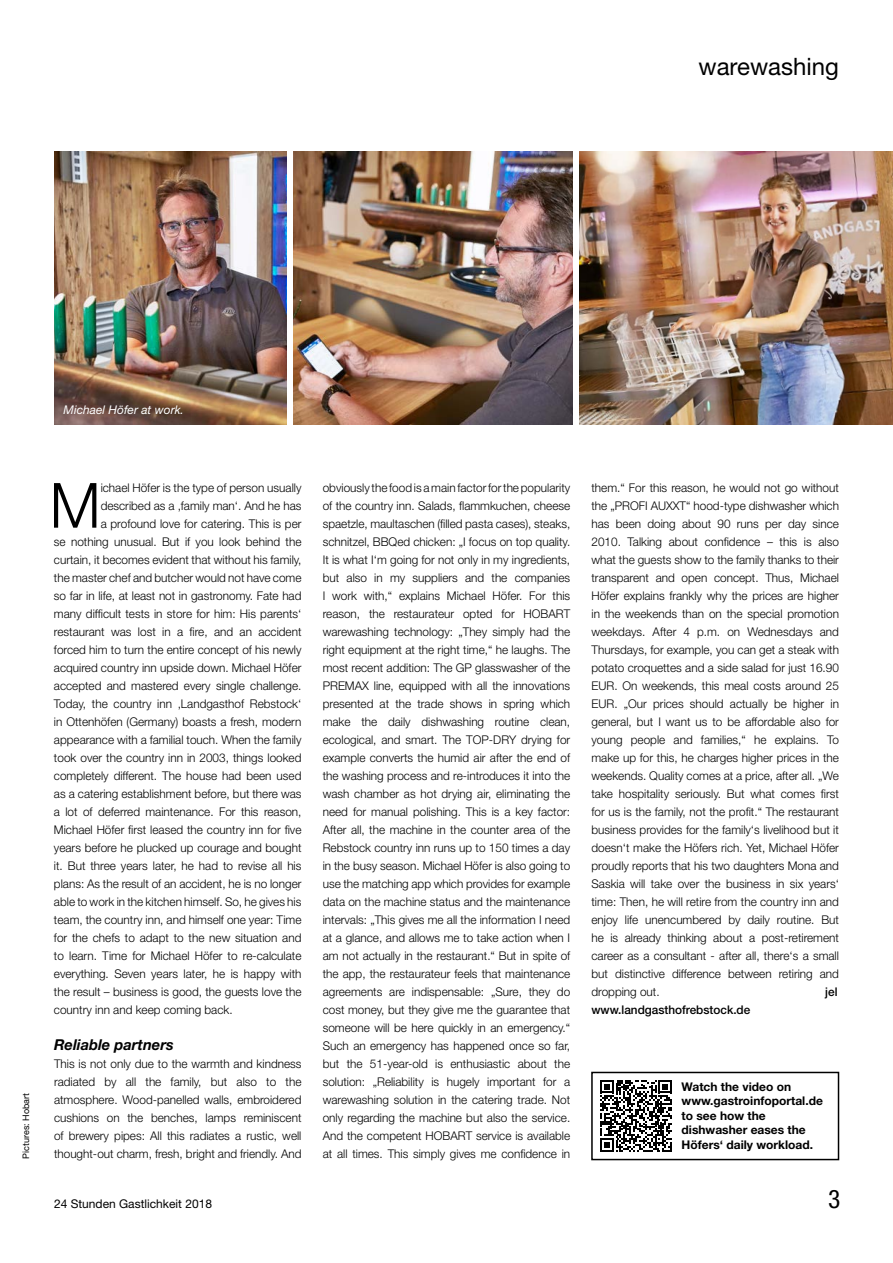
<style>
.page{position:relative;width:893px;height:1263px;background:#fff}
.page>*{position:absolute;margin:0;border:0;box-sizing:border-box;transform-origin:0 0}
.t1{font:300 62.4px "Helvetica Neue";color:#000}
.t2{font:condensed 25.5px "Helvetica Neue";color:#000}
.t3{font:24px "Helvetica Neue";color:#000}
.t4{font:italic 700 15px "Helvetica Neue";color:#000}
.t5{font:300 12px/18px "Helvetica Neue";color:#000;text-align:justify}
.t6{font:700 12px/14.4px "Helvetica Neue";color:#000}
.t7{font:500 12px "Helvetica Neue";color:#000}
.t8{font:12px "Helvetica Neue";color:#000}
.t9{font:italic 12px "Helvetica Neue";color:#fff}
.t10{font:9px "Helvetica Neue";color:#000}
</style>
<div class="page">
<img style="left:54px;top:152px;width:232px;height:272px">
<img style="left:293px;top:152px;width:280px;height:272px">
<img style="left:580px;top:152px;width:313px;height:272px">
<div style="left:591px;top:1072px;width:248px;height:88px;border:2px solid #000"></div>
<svg style="left:600px;top:1080px;width:72px;height:72px"></svg>
<h3 class="t3" style="left:699px;top:52px;width:142px">warewashing</h3>
<p class="t9" style="left:64px;top:403px;width:122px">Michael Höfer at work.</p>
<p class="t10" style="left:20px;top:1158px;width:67px;rotate:-90deg">Pictures: Hobart</p>
<h1 class="t1" style="left:50px;top:467px;width:52px">M</h1>
<p class="t5" style="left:101px;top:478px;width:202px">ichael Höfer is the type of person usually</p>
<p class="t5" style="left:101px;top:496px;width:202px">described as a ‚family man‘. And he has</p>
<p class="t5" style="left:101px;top:514px;width:202px">a profound love for catering. This is per</p>
<p class="t5" style="left:54px;top:532px;width:249px">se nothing unusual. But if you look behind the</p>
<p class="t5" style="left:54px;top:550px;width:249px">curtain, it becomes evident that without his family,</p>
<p class="t5" style="left:54px;top:568px;width:249px">the master chef and butcher would not have come</p>
<p class="t5" style="left:54px;top:586px;width:249px">so far in life, at least not in gastronomy. Fate had</p>
<p class="t5" style="left:54px;top:604px;width:249px">many difficult tests in store for him: His parents‘</p>
<p class="t5" style="left:54px;top:622px;width:249px">restaurant was lost in a fire, and an accident</p>
<p class="t5" style="left:54px;top:640px;width:249px">forced him to turn the entire concept of his newly</p>
<p class="t5" style="left:54px;top:658px;width:249px">acquired country inn upside down. Michael Höfer</p>
<p class="t5" style="left:54px;top:676px;width:249px">accepted and mastered every single challenge.</p>
<p class="t5" style="left:54px;top:694px;width:249px">Today, the country inn ‚Landgasthof Rebstock‘</p>
<p class="t5" style="left:54px;top:712px;width:249px">in Ottenhöfen (Germany) boasts a fresh, modern</p>
<p class="t5" style="left:54px;top:730px;width:249px">appearance with a familial touch. When the family</p>
<p class="t5" style="left:54px;top:748px;width:249px">took over the country inn in 2003, things looked</p>
<p class="t5" style="left:54px;top:766px;width:249px">completely different. The house had been used</p>
<p class="t5" style="left:54px;top:784px;width:249px">as a catering establishment before, but there was</p>
<p class="t5" style="left:54px;top:802px;width:249px">a lot of deferred maintenance. For this reason,</p>
<p class="t5" style="left:54px;top:820px;width:249px">Michael Höfer first leased the country inn for five</p>
<p class="t5" style="left:54px;top:838px;width:249px">years before he plucked up courage and bought</p>
<p class="t5" style="left:54px;top:856px;width:249px">it. But three years later, he had to revise all his</p>
<p class="t5" style="left:54px;top:874px;width:249px">plans: As the result of an accident, he is no longer</p>
<p class="t5" style="left:54px;top:892px;width:249px">able to work in the kitchen himself. So, he gives his</p>
<p class="t5" style="left:54px;top:910px;width:249px">team, the country inn, and himself one year: Time</p>
<p class="t5" style="left:54px;top:928px;width:249px">for the chefs to adapt to the new situation and</p>
<p class="t5" style="left:54px;top:946px;width:249px">to learn. Time for Michael Höfer to re-calculate</p>
<p class="t5" style="left:54px;top:964px;width:249px">everything. Seven years later, he is happy with</p>
<p class="t5" style="left:54px;top:982px;width:249px">the result – business is good, the guests love the</p>
<p class="t5" style="left:54px;top:1000px;width:180px">country inn and keep coming back.</p>
<p class="t4" style="left:54px;top:1035px;width:121px">Reliable partners</p>
<p class="t5" style="left:54px;top:1054px;width:249px">This is not only due to the warmth and kindness radiated by all the family, but also to the atmosphere. Wood-panelled walls, embroidered cushions on the benches, lamps reminiscent of brewery pipes: All this radiates a rustic, well thought-out charm, fresh, bright and friendly. And</p>
<p class="t5" style="left:323px;top:478px;width:249px">obviously the food is a main factor for the popularity of the country inn. Salads, flammkuchen, cheese spaetzle, maultaschen (filled pasta cases), steaks, schnitzel, BBQed chicken: „I focus on top quality.<br>It is what I‘m going for not only in my ingredients, but also in my suppliers and the companies I work with,“ explains Michael Höfer. For this reason, the restaurateur opted for HOBART warewashing technology: „They simply had the right equipment at the right time,“ he laughs. The most recent addition: The GP glasswasher of the PREMAX line, equipped with all the innovations presented at the trade shows in spring which make the daily dishwashing routine clean, ecological, and smart. The TOP-DRY drying for example converts the humid air after the end of the washing process and re-introduces it into the wash chamber as hot drying air, eliminating the need for manual polishing. This is a key factor:<br>After all, the machine in the counter area of the Rebstock country inn runs up to 150 times a day in the busy season. Michael Höfer is also going to use the matching app which provides for example data on the machine status and the maintenance intervals: „This gives me all the information I need at a glance, and allows me to take action when I am not actually in the restaurant.“ But in spite of the app, the restaurateur feels that maintenance agreements are indispensable: „Sure, they do cost money, but they give me the guarantee that someone will be here quickly in an emergency.“ Such an emergency has happened once so far, but the 51-year-old is enthusiastic about the solution: „Reliability is hugely important for a warewashing solution in the catering trade. Not only regarding the machine but also the service.<br>And the competent HOBART service is available at all times. This simply gives me confidence in</p>
<p class="t5" style="left:591px;top:478px;width:249px">them.“ For this reason, he would not go without the „PROFI AUXXT“ hood-type dishwasher which has been doing about 90 runs per day since 2010. Talking about confidence – this is also what the guests show to the family thanks to their transparent and open concept. Thus, Michael Höfer explains frankly why the prices are higher in the weekends than on the special promotion weekdays. After 4 p.m. on Wednesdays and Thursdays, for example, you can get a steak with potato croquettes and a side salad for just 16.90<br>EUR. On weekends, this meal costs around 25<br>EUR. „Our prices should actually be higher in general, but I want us to be affordable also for young people and families,“ he explains. To make up for this, he charges higher prices in the weekends. Quality comes at a price, after all. „We take hospitality seriously. But what comes first for us is the family, not the profit.“ The restaurant business provides for the family‘s livelihood but it doesn‘t make the Höfers rich. Yet, Michael Höfer proudly reports that his two daughters Mona and Saskia will take over the business in six years‘ time: Then, he will retire from the country inn and enjoy life unencumbered by daily routine. But he is already thinking about a post-retirement career as a consultant - after all, there‘s a small but distinctive difference between retiring and dropping out.</p>
<p class="t7" style="left:825px;top:984px;width:14px">jel</p>
<p class="t7" style="left:591px;top:1002px;width:160px">www.landgasthofrebstock.de</p>
<p class="t6" style="left:682px;top:1079px;width:143px">Watch the video on www.gastroinfoportal.de to see how the dishwasher eases the<br>Höfers‘ daily workload.</p>
<p class="t8" style="left:54px;top:1196px;width:160px">24 Stunden Gastlichkeit 2018</p>
<h2 class="t2" style="left:828px;top:1184px;width:14px">3</h2>
</div>
